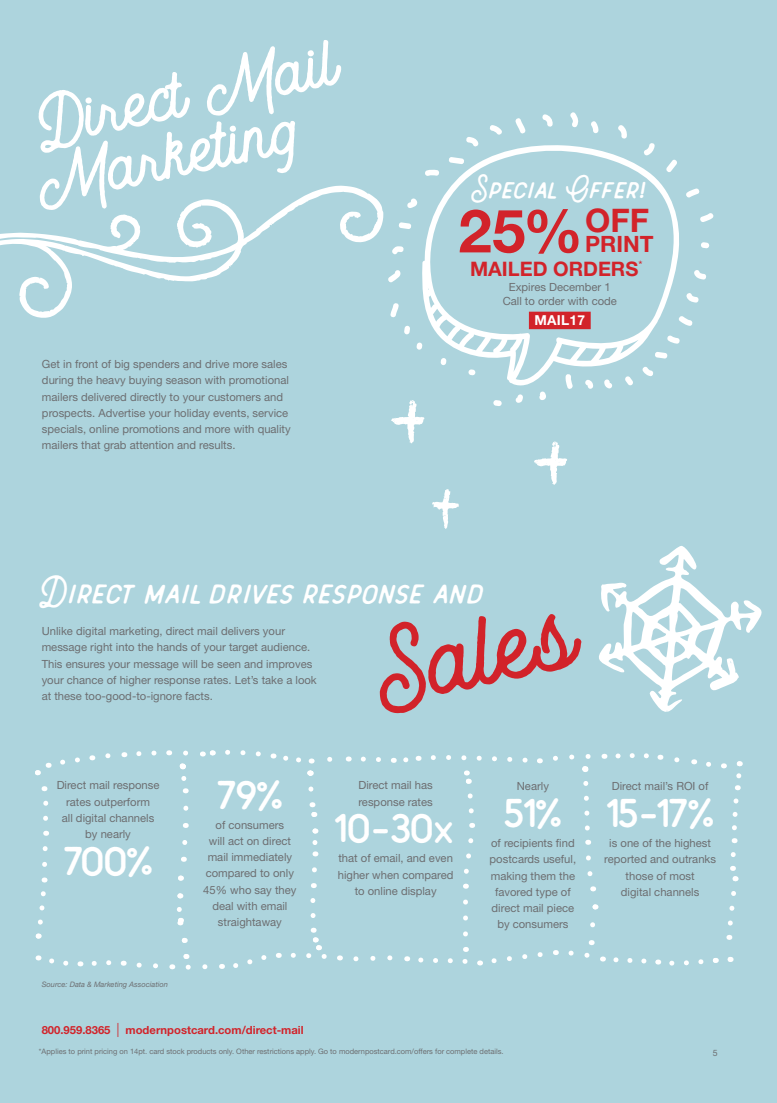
<style>
.page{position:relative;width:777px;height:1103px;background:#fff}
.page>*{position:absolute;margin:0;border:0;box-sizing:border-box;transform-origin:0 0}
.t1{font:700 125px "Restless Youth Script";color:#d2232a}
.t2{font:700 83.75px "Restless Youth Script";color:#fff}
.t3{font:700 60px "Helvetica Neue LT Std";color:#d2232a}
.t4{font:40px "Restless Youth Sans";color:#fff}
.t5{font:26.25px "Restless Youth Small Caps";letter-spacing:-.1em;color:#fff}
.t6{font:22.5px "Restless Youth Small Caps";letter-spacing:-.13em;color:#fff}
.t7{font:700 22.5px "Helvetica Neue LT Std";color:#d2232a}
.t8{font:700 20px "Helvetica Neue LT Std";color:#d2232a}
.t9{font:700 13.75px "Helvetica Neue LT Std";letter-spacing:.02em;color:#fff}
.t10{font:11.25px/16.2px "Helvetica Neue LT Std";color:#6d6e71;text-align:center}
.t11{font:700 11.25px "Helvetica Neue LT Std";color:#d2232a}
.t12{font:8.75px "Helvetica Neue LT Std";color:#6d6e71}
.t13{font:7.5px "Helvetica Neue LT Std";color:#6d6e71}
.t14{font:italic 7.5px "Helvetica Neue LT Std";color:#6d6e71}
.s1{font-size:30px}
.s2{font-weight:400;font-size:14px}
</style>
<div class="page">
<div style="left:0;top:0;width:776px;height:1102px;background:#add4dd"></div>
<svg style="left:0;top:185px;width:384px;height:133px"></svg>
<svg style="left:422px;top:145px;width:257px;height:241px"></svg>
<svg style="left:565px;top:373px;width:8px;height:16px"></svg>
<svg style="left:585px;top:379px;width:8px;height:10px"></svg>
<svg style="left:603px;top:379px;width:9px;height:10px"></svg>
<svg style="left:624px;top:376px;width:9px;height:10px"></svg>
<svg style="left:640px;top:365px;width:14px;height:11px"></svg>
<svg style="left:653px;top:351px;width:15px;height:8px"></svg>
<svg style="left:666px;top:335px;width:14px;height:9px"></svg>
<svg style="left:676px;top:314px;width:17px;height:12px"></svg>
<svg style="left:686px;top:293px;width:13px;height:10px"></svg>
<svg style="left:694px;top:270px;width:12px;height:10px"></svg>
<svg style="left:701px;top:242px;width:8px;height:6px"></svg>
<svg style="left:700px;top:213px;width:14px;height:9px"></svg>
<svg style="left:686px;top:188px;width:14px;height:10px"></svg>
<svg style="left:664px;top:158px;width:14px;height:16px"></svg>
<svg style="left:642px;top:143px;width:13px;height:13px"></svg>
<svg style="left:618px;top:125px;width:9px;height:14px"></svg>
<svg style="left:591px;top:121px;width:7px;height:12px"></svg>
<svg style="left:570px;top:112px;width:9px;height:15px"></svg>
<svg style="left:542px;top:114px;width:11px;height:13px"></svg>
<svg style="left:515px;top:118px;width:11px;height:16px"></svg>
<svg style="left:490px;top:125px;width:12px;height:10px"></svg>
<svg style="left:465px;top:137px;width:14px;height:11px"></svg>
<svg style="left:447px;top:157px;width:18px;height:7px"></svg>
<svg style="left:424px;top:169px;width:16px;height:7px"></svg>
<svg style="left:407px;top:198px;width:11px;height:10px"></svg>
<svg style="left:398px;top:222px;width:13px;height:7px"></svg>
<svg style="left:392px;top:246px;width:12px;height:9px"></svg>
<svg style="left:388px;top:270px;width:13px;height:13px"></svg>
<svg style="left:390px;top:303px;width:9px;height:15px"></svg>
<svg style="left:404px;top:325px;width:6px;height:9px"></svg>
<svg style="left:416px;top:342px;width:6px;height:8px"></svg>
<svg style="left:440px;top:358px;width:6px;height:7px"></svg>
<svg style="left:468px;top:369px;width:7px;height:6px"></svg>
<svg style="left:493px;top:400px;width:8px;height:6px"></svg>
<svg style="left:515px;top:394px;width:8px;height:9px"></svg>
<svg style="left:539px;top:391px;width:7px;height:9px"></svg>
<svg style="left:391px;top:400px;width:33px;height:43px"></svg>
<svg style="left:432px;top:489px;width:27px;height:40px"></svg>
<svg style="left:534px;top:441px;width:33px;height:44px"></svg>
<svg style="left:60px;top:755px;width:33px;height:10px"></svg>
<svg style="left:105px;top:752px;width:20px;height:7px"></svg>
<svg style="left:136px;top:750px;width:34px;height:6px"></svg>
<svg style="left:327px;top:756px;width:22px;height:6px"></svg>
<svg style="left:361px;top:756px;width:33px;height:7px"></svg>
<svg style="left:403px;top:755px;width:16px;height:8px"></svg>
<svg style="left:615px;top:753px;width:45px;height:7px"></svg>
<svg style="left:674px;top:757px;width:20px;height:8px"></svg>
<svg style="left:706px;top:761px;width:37px;height:82px"></svg>
<svg style="left:657px;top:852px;width:82px;height:114px"></svg>
<svg style="left:479px;top:952px;width:64px;height:14px"></svg>
<svg style="left:339px;top:955px;width:54px;height:7px"></svg>
<svg style="left:221px;top:955px;width:46px;height:14px"></svg>
<svg style="left:123px;top:960px;width:35px;height:9px"></svg>
<svg style="left:80px;top:960px;width:32px;height:7px"></svg>
<svg style="left:35px;top:877px;width:34px;height:89px"></svg>
<svg style="left:42px;top:830px;width:7px;height:37px"></svg>
<svg style="left:35px;top:762px;width:15px;height:59px"></svg>
<svg style="left:179px;top:750px;width:95px;height:43px"></svg>
<svg style="left:183px;top:805px;width:6px;height:23px"></svg>
<svg style="left:172px;top:840px;width:36px;height:130px"></svg>
<svg style="left:283px;top:755px;width:29px;height:20px"></svg>
<svg style="left:308px;top:786px;width:11px;height:70px"></svg>
<svg style="left:311px;top:867px;width:6px;height:21px"></svg>
<svg style="left:278px;top:898px;width:49px;height:61px"></svg>
<svg style="left:431px;top:755px;width:109px;height:73px"></svg>
<svg style="left:463px;top:838px;width:11px;height:50px"></svg>
<svg style="left:406px;top:899px;width:63px;height:65px"></svg>
<svg style="left:553px;top:754px;width:51px;height:90px"></svg>
<svg style="left:586px;top:855px;width:13px;height:55px"></svg>
<svg style="left:555px;top:922px;width:92px;height:42px"></svg>
<svg style="left:599px;top:546px;width:163px;height:166px"></svg>
<h2 class="t2" style="left:28px;top:83px;width:307px;rotate:-12deg">Direct Mail</h2>
<h2 class="t2" style="left:26px;top:142px;width:268px;rotate:-12deg">Marketing</h2>
<p class="t10" style="left:42px;top:356px;width:250px;text-align:left">Get in front of big spenders and drive more sales during the heavy buying season with promotional mailers delivered directly to your customers and prospects. Advertise your holiday events, service specials, online promotions and more with quality mailers that grab attention and results.</p>
<h3 class="t6" style="left:471px;top:177px;width:176px">Special Offer !</h3>
<h3 class="t3" style="left:458px;top:194px;width:192px">25%<sup>OFF</sup></h3>
<h3 class="t7" style="left:585px;top:230px;width:70px">PRINT</h3>
<h3 class="t8" style="left:470px;top:256px;width:174px">MAILED ORDERS<sup>*</sup></h3>
<p class="t10" style="left:502px;top:280px;width:116px;line-height:13.8px">Expires December 1<br>Call to order with code</p>
<p class="t9" style="left:534px;top:312px;width:52px">MAIL17</p>
<h3 class="t5" style="left:40px;top:578px;width:446px">Direct mail drives response and</h3>
<h1 class="t1" style="left:362px;top:611px;width:203px;rotate:-12deg">Sales</h1>
<p class="t10" style="left:42px;top:623px;width:276px;text-align:left">Unlike digital marketing, direct mail delivers your message right into the hands of your target audience.<br>This ensures your message will be seen and improves your chance of higher response rates. Let’s take a look at these too-good-to-ignore facts.</p>
<p class="t10" style="left:57px;top:777px;width:104px">Direct mail response rates outperform<br>all digital channels by nearly</p>
<h3 class="t4" style="left:64px;top:830px;width:90px">700%</h3>
<p class="t14" style="left:42px;top:980px;width:128px">Source: Data &amp; Marketing Association</p>
<h3 class="t4" style="left:217px;top:764px;width:67px">79%</h3>
<p class="t10" style="left:203px;top:816px;width:95px">of consumers<br>will act on direct mail immediately compared to only<br>45% who say they deal with email straightaway</p>
<p class="t10" style="left:358px;top:777px;width:76px;text-align:left">Direct mail has response rates</p>
<h3 class="t4" style="left:334px;top:798px;width:120px">10-30<span class="s1">x</span></h3>
<p class="t10" style="left:337px;top:850px;width:117px">that of email, and even higher when compared to online display</p>
<p class="t10" style="left:516px;top:778px;width:34px">Nearly</p>
<h3 class="t4" style="left:504px;top:782px;width:59px">51%</h3>
<p class="t10" style="left:489px;top:834px;width:88px">of recipients find postcards useful, making them the favored type of direct mail piece by consumers</p>
<p class="t10" style="left:611px;top:778px;width:98px">Direct mail’s ROI of</p>
<h3 class="t4" style="left:606px;top:782px;width:109px">15-17%</h3>
<p class="t10" style="left:604px;top:834px;width:113px">is one of the highest reported and outranks those of most<br>digital channels</p>
<p class="t11" style="left:42px;top:1022px;width:263px">800.959.8365 <span class="s2">|</span> modernpostcard.com/direct-mail</p>
<p class="t13" style="left:39px;top:1046px;width:466px">*Applies to print pricing on 14pt. card stock products only. Other restrictions apply. Go to modernpostcard.com/offers for complete details.</p>
<p class="t12" style="left:712px;top:1047px;width:6px">5</p>
</div>
